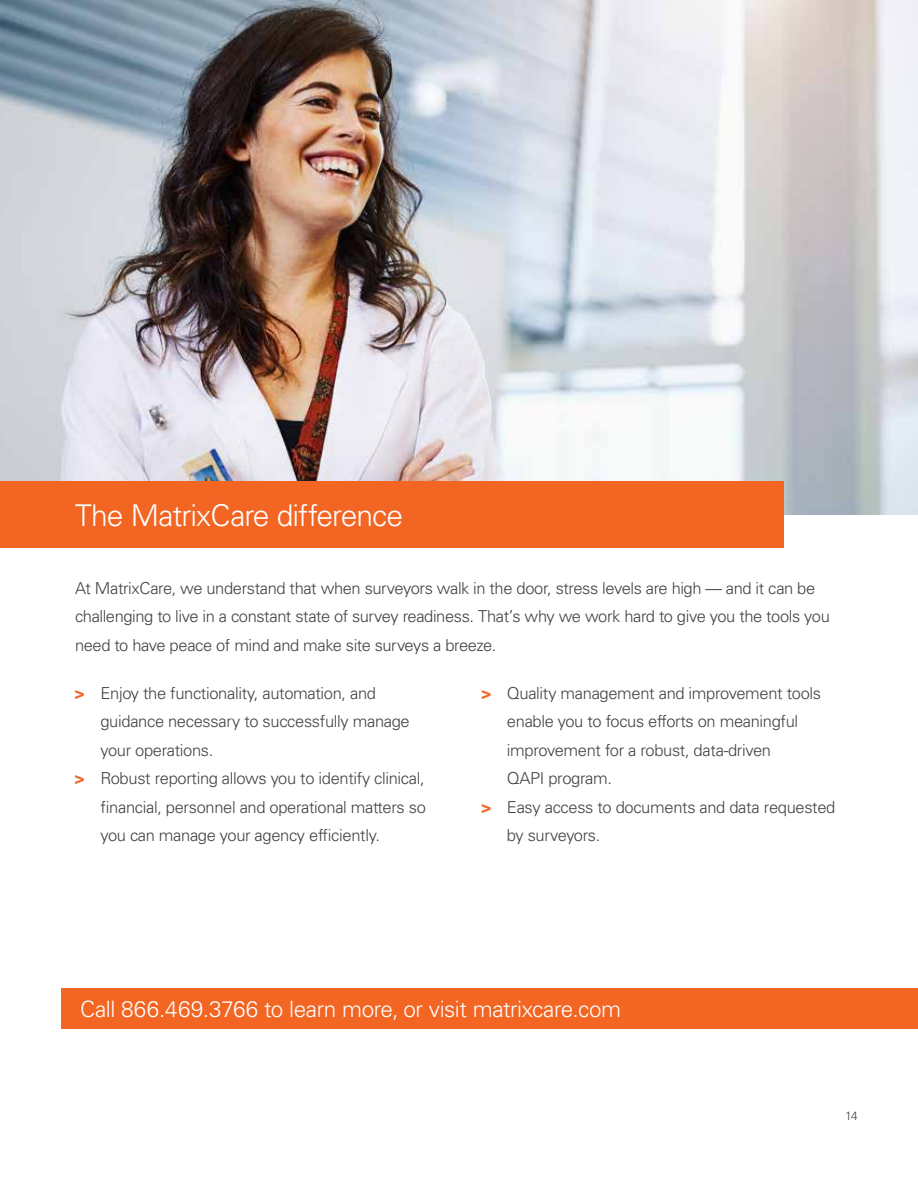
<style>
.page{position:relative;width:918px;height:1188px;background:#fff}
.page>*{position:absolute;margin:0;border:0;box-sizing:border-box;transform-origin:0 0}
.t1{font:300 30px "Univers LT Std";letter-spacing:-.03em;color:#fff}
.t2{font:300 22.5px "Univers LT Std";letter-spacing:-.02em;color:#fff}
.t3{font:300 16.5px/28.5px "Univers LT Std";letter-spacing:-.02em;color:#424243}
.t4{font:300 12px "Univers LT Std";color:#424243}
.s1{font-weight:700;color:#f26522}
</style>
<div class="page">
<img style="left:0;top:0;width:918px;height:515px">
<div style="left:0;top:482px;width:784px;height:66px;background:#f26522"></div>
<div style="left:62px;top:989px;width:856px;height:40px;background:#f26522"></div>
<h1 class="t1" style="left:75px;top:497px;width:330px">The MatrixCare difference</h1>
<p class="t3" style="left:75px;top:574px;width:756px">At MatrixCare, we understand that when surveyors walk in the door, stress levels are high — and it can be challenging to live in a constant state of survey readiness. That’s why we work hard to give you the tools you need to have peace of mind and make site surveys a breeze.</p>
<p class="t3" style="left:481px;top:679px;width:341px"><span class="s1">&gt;</span> Quality management and improvement tools</p>
<p class="t3" style="left:507px;top:707px;width:293px">enable you to focus efforts on meaningful</p>
<p class="t3" style="left:507px;top:736px;width:266px">improvement for a robust, data-driven</p>
<p class="t3" style="left:507px;top:764px;width:107px">QAPI program.</p>
<p class="t3" style="left:481px;top:793px;width:355px"><span class="s1">&gt;</span> Easy access to documents and data requested</p>
<p class="t3" style="left:507px;top:821px;width:95px">by surveyors.</p>
<p class="t3" style="left:75px;top:679px;width:303px"><span class="s1">&gt;</span> Enjoy the functionality, automation, and</p>
<p class="t3" style="left:100px;top:707px;width:311px">guidance necessary to successfully manage</p>
<p class="t3" style="left:100px;top:736px;width:115px">your operations.</p>
<p class="t3" style="left:75px;top:764px;width:351px"><span class="s1">&gt;</span> Robust reporting allows you to identify clinical,</p>
<p class="t3" style="left:100px;top:793px;width:327px">financial, personnel and operational matters so</p>
<p class="t3" style="left:100px;top:821px;width:281px">you can manage your agency efficiently.</p>
<h2 class="t2" style="left:80px;top:995px;width:543px">Call 866.469.3766 to learn more, or visit matrixcare.com</h2>
<p class="t4" style="left:845px;top:1109px;width:14px">14</p>
</div>
